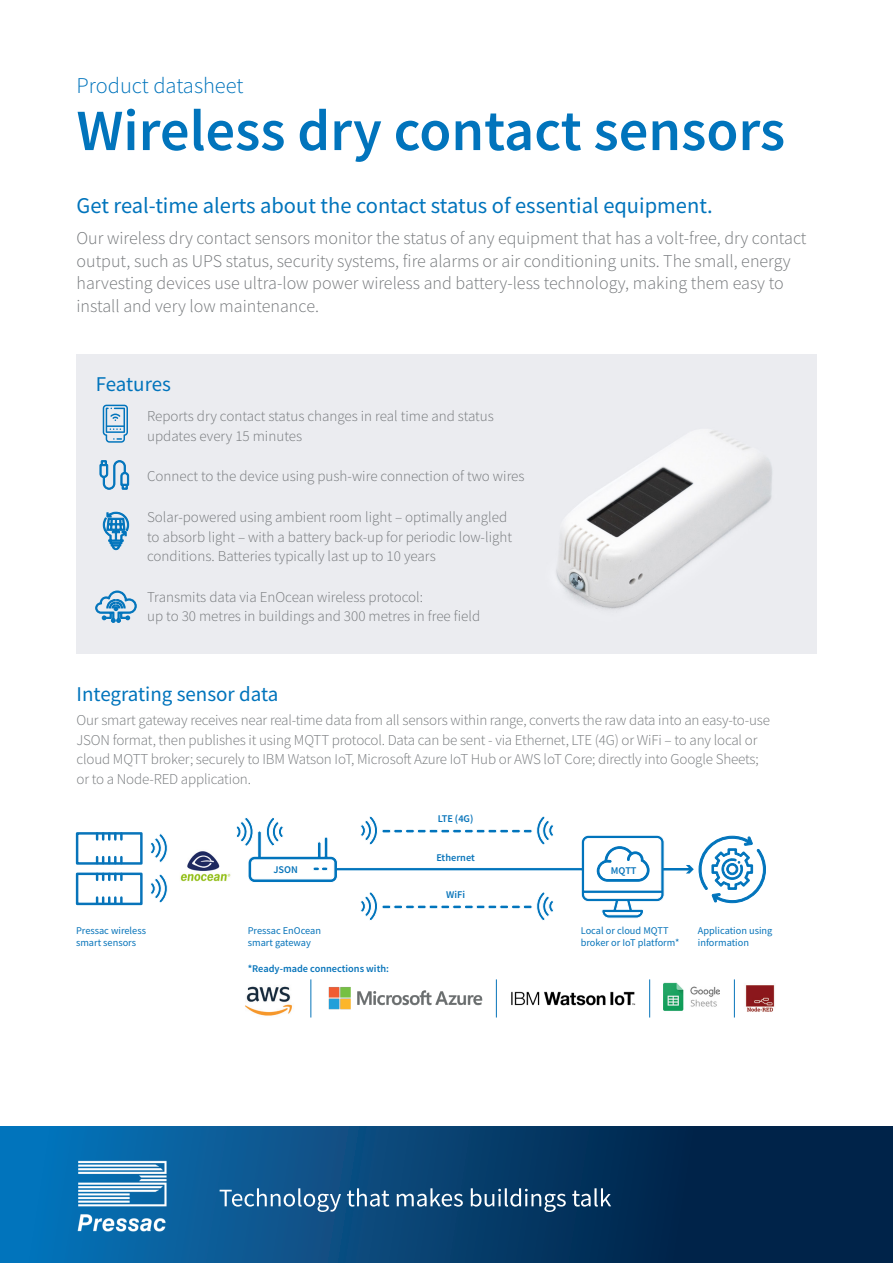
<style>
.page{position:relative;width:893px;height:1263px;background:#fff}
.page>*{position:absolute;margin:0;border:0;box-sizing:border-box;transform-origin:0 0}
.t1{font:600 58.5px "Source Sans Pro";color:#0174bc}
.t2{font:22.5px "Source Sans Pro";color:#0174bc}
.t3{font:300 22.5px "Source Sans Pro";color:#0174bc}
.t4{font:21px "Source Sans Pro";color:#0174bc}
.t5{font:300 18px/22.5px "Source Sans Pro";color:#75787b}
.t6{font:300 15px/19.5px "Source Sans Pro";letter-spacing:-.01em;color:#75787b}
.t7{font:10.35px/11.9px "Source Sans Pro";color:#0774ba}
.t8{font:600 10.35px "Source Sans Pro";color:#0774ba}
</style>
<div class="page">
<img style="left:77px;top:354px;width:739px;height:299px">
<svg style="left:0;top:1126px;width:893px;height:137px"></svg>
<svg style="left:220px;top:1188px;width:391px;height:24px"></svg>
<img style="left:73px;top:1147px;width:97px;height:97px">
<svg style="left:103px;top:512px;width:26px;height:38px"></svg>
<svg style="left:96px;top:591px;width:40px;height:31px"></svg>
<svg style="left:100px;top:460px;width:29px;height:29px"></svg>
<svg style="left:103px;top:405px;width:25px;height:38px"></svg>
<img style="left:733px;top:980px;width:42px;height:37px">
<svg style="left:236px;top:816px;width:429px;height:105px"></svg>
<div style="left:76px;top:832px;width:67px;height:33px;border:2px solid #0774ba"></div>
<svg style="left:96px;top:833px;width:27px;height:6px"></svg>
<svg style="left:96px;top:857px;width:27px;height:6px"></svg>
<svg style="left:150px;top:834px;width:18px;height:28px"></svg>
<div style="left:76px;top:872px;width:67px;height:33px;border:2px solid #0774ba"></div>
<svg style="left:96px;top:874px;width:27px;height:6px"></svg>
<svg style="left:96px;top:897px;width:27px;height:7px"></svg>
<svg style="left:150px;top:874px;width:18px;height:29px"></svg>
<img style="left:511px;top:979px;width:140px;height:39px">
<img style="left:245px;top:986px;width:47px;height:30px">
<img style="left:310px;top:979px;width:187px;height:39px">
<hr style="left:311px;top:979px;width:1px;height:38px;background:#0774ba">
<hr style="left:496px;top:979px;width:1px;height:38px;background:#0774ba">
<hr style="left:649px;top:979px;width:1px;height:38px;background:#0774ba">
<hr style="left:734px;top:979px;width:1px;height:38px;background:#0774ba">
<hr style="left:663px;top:868px;width:28px;height:2px;background:#0174bc">
<svg style="left:686px;top:836px;width:80px;height:67px"></svg>
<img style="left:663px;top:982px;width:57px;height:29px">
<img style="left:180px;top:851px;width:51px;height:31px">
<p class="t3" style="left:77px;top:72px;width:168px">Product datasheet</p>
<p class="t1" style="left:77px;top:92px;width:710px">Wireless dry contact sensors</p>
<p class="t2" style="left:77px;top:191px;width:638px">Get real-time alerts about the contact status of essential equipment.</p>
<p class="t5" style="left:77px;top:227px;width:731px">Our wireless dry contact sensors monitor the status of any equipment that has a volt-free, dry contact output, such as UPS status, security systems, fire alarms or air conditioning units. The small, energy harvesting devices use ultra-low power wireless and battery-less technology, making them easy to install and very low maintenance.</p>
<p class="t4" style="left:96px;top:371px;width:77px">Features</p>
<p class="t6" style="left:147px;top:406px;width:348px">Reports dry contact status changes in real time and status updates every 15 minutes</p>
<p class="t6" style="left:147px;top:467px;width:379px">Connect to the device using push-wire connection of two wires</p>
<p class="t6" style="left:147px;top:507px;width:366px">Solar-powered using ambient room light – optimally angled to absorb light – with a battery back-up for periodic low-light conditions. Batteries typically last up to 10 years</p>
<p class="t6" style="left:147px;top:587px;width:335px">Transmits data via EnOcean wireless protocol:<br>up to 30 metres in buildings and 300 metres in free field</p>
<p class="t4" style="left:77px;top:681px;width:203px">Integrating sensor data</p>
<p class="t6" style="left:77px;top:710px;width:695px">Our smart gateway receives near real-time data from all sensors within range, converts the raw data into an easy-to-use JSON format, then publishes it using MQTT protocol. Data can be sent - via Ethernet, LTE (4G) or WiFi – to any local or cloud MQTT broker; securely to IBM Watson IoT, Microsoft Azure IoT Hub or AWS loT Core; directly into Google Sheets; or to a Node-RED application.</p>
<p class="t7" style="left:76px;top:925px;width:72px">Pressac wireless smart sensors</p>
<p class="t8" style="left:273px;top:862px;width:26px">JSON</p>
<p class="t7" style="left:248px;top:924px;width:75px">Pressac EnOcean smart gateway</p>
<p class="t8" style="left:248px;top:962px;width:143px">*Ready-made connections with:</p>
<p class="t8" style="left:438px;top:811px;width:37px">LTE (4G)</p>
<p class="t8" style="left:436px;top:851px;width:40px">Ethernet</p>
<p class="t8" style="left:446px;top:887px;width:20px">WiFi</p>
<p class="t8" style="left:611px;top:864px;width:27px">MQTT</p>
<p class="t7" style="left:581px;top:925px;width:100px">Local or cloud MQTT broker or IoT platform*</p>
<p class="t7" style="left:698px;top:924px;width:76px">Application using information</p>
</div>
